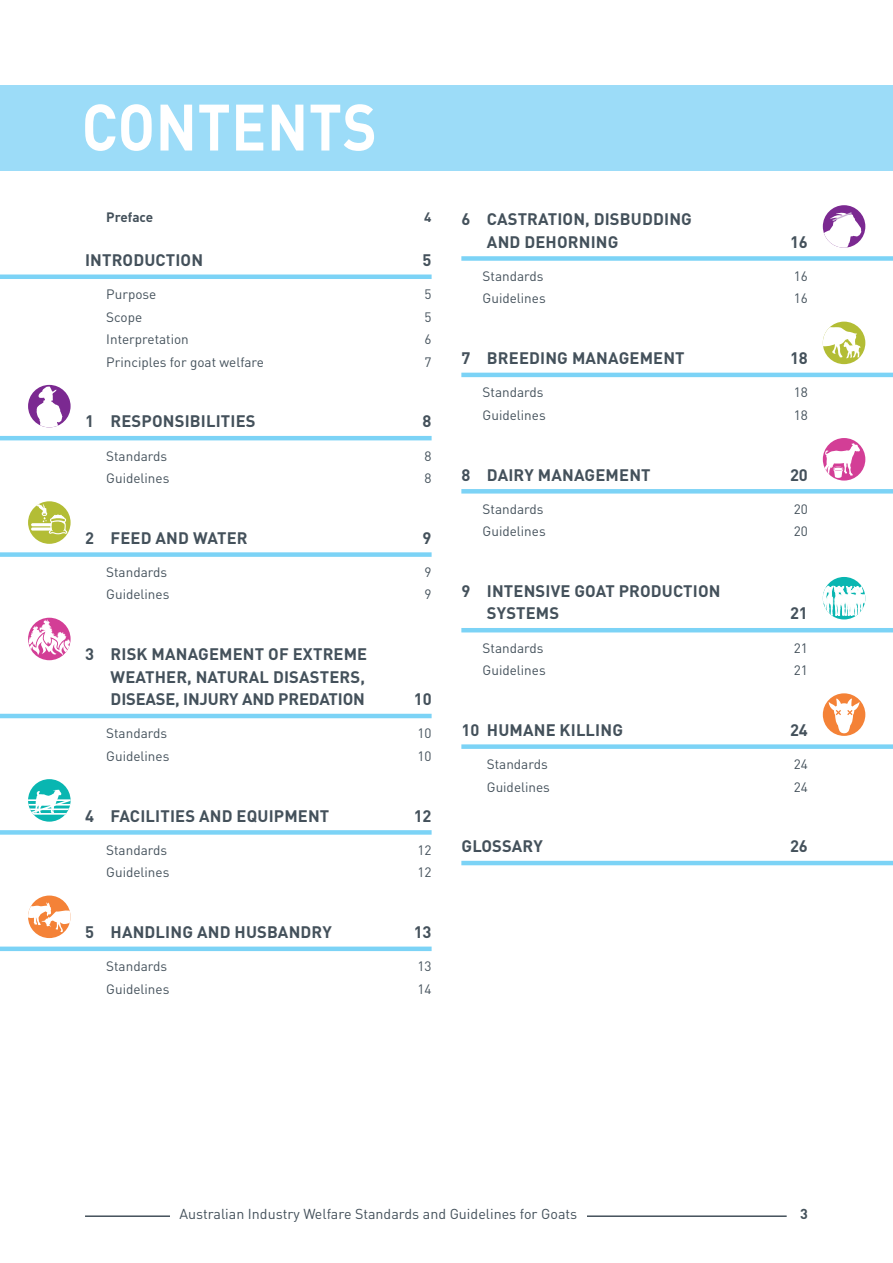
<style>
.page{position:relative;width:893px;height:1263px;background:#fff}
.page>*{position:absolute;margin:0;border:0;box-sizing:border-box;transform-origin:0 0}
.t1{font:700 64.5px "DIN Pro";letter-spacing:.01em;color:#fff;scale:.9 1}
.t2{font:700 16.5px/22.5px "DIN Pro";letter-spacing:.01em;color:#44515b}
.t3{font:14.25px "DIN Pro";color:#44515b}
.t4{font:700 14.25px "DIN Pro";color:#44515b}
.t5{font:13.5px "DIN Pro";color:#44515b}
.t6{font:700 13.5px "DIN Pro";letter-spacing:-.01em;color:#44515b}
</style>
<div class="page">
<hr style="left:85px;top:1215px;width:702px;height:2px;background:#44515b">
<div style="left:170px;top:1205px;width:417px;height:17px;background:#fff"></div>
<div style="left:0;top:85px;width:893px;height:85px;background:#9cdcf8"></div>
<div style="left:0;top:274px;width:432px;height:5px;background:#7cd3f6"></div>
<hr style="left:0;top:436px;width:432px;height:4px;background:#7cd3f6">
<div style="left:0;top:552px;width:432px;height:5px;background:#7cd3f6"></div>
<hr style="left:0;top:714px;width:432px;height:4px;background:#7cd3f6">
<div style="left:0;top:830px;width:432px;height:5px;background:#7cd3f6"></div>
<div style="left:0;top:946px;width:432px;height:5px;background:#7cd3f6"></div>
<div style="left:28px;top:385px;width:43px;height:42px;background:#7b2991;border-radius:50%"></div>
<svg style="left:32px;top:386px;width:30px;height:41px"></svg>
<svg style="left:28px;top:501px;width:43px;height:43px"></svg>
<hr style="left:31px;top:523px;width:25px;height:3px;background:#fff;border-radius:2px">
<svg style="left:33px;top:504px;width:34px;height:30px"></svg>
<div style="left:28px;top:618px;width:43px;height:42px;background:#d33e96;border-radius:50%"></div>
<svg style="left:28px;top:619px;width:43px;height:39px"></svg>
<div style="left:28px;top:779px;width:43px;height:43px;background:#09b6b1;border-radius:50%"></div>
<svg style="left:28px;top:789px;width:43px;height:26px"></svg>
<div style="left:28px;top:895px;width:43px;height:43px;background:#f48237;border-radius:50%"></div>
<svg style="left:28px;top:902px;width:43px;height:30px"></svg>
<div style="left:461px;top:256px;width:432px;height:5px;background:#7cd3f6"></div>
<hr style="left:461px;top:373px;width:432px;height:4px;background:#7cd3f6">
<div style="left:461px;top:489px;width:432px;height:5px;background:#7cd3f6"></div>
<hr style="left:461px;top:628px;width:432px;height:4px;background:#7cd3f6">
<div style="left:461px;top:744px;width:432px;height:5px;background:#7cd3f6"></div>
<hr style="left:461px;top:861px;width:432px;height:4px;background:#7cd3f6">
<div style="left:823px;top:205px;width:42px;height:43px;background:#7b2991;border-radius:50%"></div>
<svg style="left:823px;top:211px;width:38px;height:37px"></svg>
<div style="left:823px;top:322px;width:42px;height:42px;background:#b3bd35;border-radius:50%"></div>
<svg style="left:823px;top:326px;width:37px;height:35px"></svg>
<div style="left:823px;top:438px;width:42px;height:42px;background:#d33e96;border-radius:50%"></div>
<svg style="left:824px;top:443px;width:36px;height:35px"></svg>
<div style="left:823px;top:577px;width:42px;height:42px;background:#09b6b1;border-radius:50%"></div>
<svg style="left:823px;top:584px;width:42px;height:35px"></svg>
<div style="left:823px;top:693px;width:42px;height:43px;background:#f48237;border-radius:50%"></div>
<svg style="left:828px;top:698px;width:32px;height:35px"></svg>
<h1 class="t1" style="left:82px;top:73px;width:329px">CONTENTS</h1>
<p class="t6" style="left:106px;top:206px;width:48px">Preface</p>
<p class="t6" style="left:424px;top:206px;width:9px">4</p>
<p class="t2" style="left:85px;top:247px;width:120px">INTRODUCTION</p>
<p class="t2" style="left:423px;top:247px;width:10px">5</p>
<p class="t5" style="left:106px;top:284px;width:52px">Purpose</p>
<p class="t5" style="left:425px;top:284px;width:9px">5</p>
<p class="t5" style="left:106px;top:306px;width:38px">Scope</p>
<p class="t5" style="left:425px;top:306px;width:9px">5</p>
<p class="t5" style="left:106px;top:329px;width:84px">Interpretation</p>
<p class="t5" style="left:425px;top:329px;width:9px">6</p>
<p class="t5" style="left:106px;top:351px;width:159px">Principles for goat welfare</p>
<p class="t5" style="left:425px;top:351px;width:9px">7</p>
<p class="t2" style="left:85px;top:408px;width:172px">1 RESPONSIBILITIES</p>
<p class="t2" style="left:423px;top:408px;width:10px">8</p>
<p class="t5" style="left:106px;top:445px;width:62px">Standards</p>
<p class="t5" style="left:425px;top:445px;width:9px">8</p>
<p class="t5" style="left:106px;top:468px;width:65px">Guidelines</p>
<p class="t5" style="left:425px;top:468px;width:9px">8</p>
<p class="t2" style="left:85px;top:525px;width:164px">2 FEED AND WATER</p>
<p class="t2" style="left:423px;top:525px;width:10px">9</p>
<p class="t5" style="left:106px;top:561px;width:62px">Standards</p>
<p class="t5" style="left:425px;top:561px;width:9px">9</p>
<p class="t5" style="left:106px;top:584px;width:65px">Guidelines</p>
<p class="t5" style="left:425px;top:584px;width:9px">9</p>
<p class="t2" style="left:111px;top:641px;width:258px;text-indent:-26px">3 RISK MANAGEMENT OF EXTREME<br>WEATHER, NATURAL DISASTERS,<br>DISEASE, INJURY AND PREDATION</p>
<p class="t2" style="left:414px;top:686px;width:19px">10</p>
<p class="t5" style="left:106px;top:723px;width:62px">Standards</p>
<p class="t5" style="left:417px;top:723px;width:16px">10</p>
<p class="t5" style="left:106px;top:745px;width:65px">Guidelines</p>
<p class="t5" style="left:417px;top:745px;width:16px">10</p>
<p class="t2" style="left:85px;top:802px;width:246px">4 FACILITIES AND EQUIPMENT</p>
<p class="t2" style="left:414px;top:802px;width:19px">12</p>
<p class="t5" style="left:106px;top:839px;width:62px">Standards</p>
<p class="t5" style="left:417px;top:839px;width:16px">12</p>
<p class="t5" style="left:106px;top:862px;width:65px">Guidelines</p>
<p class="t5" style="left:417px;top:862px;width:16px">12</p>
<p class="t2" style="left:85px;top:919px;width:248px">5 HANDLING AND HUSBANDRY</p>
<p class="t2" style="left:414px;top:919px;width:19px">13</p>
<p class="t5" style="left:106px;top:956px;width:62px">Standards</p>
<p class="t5" style="left:417px;top:956px;width:16px">13</p>
<p class="t5" style="left:106px;top:978px;width:65px">Guidelines</p>
<p class="t5" style="left:417px;top:978px;width:16px">14</p>
<p class="t2" style="left:487px;top:206px;width:206px;text-indent:-26px">6 CASTRATION, DISBUDDING<br>AND DEHORNING</p>
<p class="t2" style="left:790px;top:229px;width:19px">16</p>
<p class="t5" style="left:483px;top:265px;width:62px">Standards</p>
<p class="t5" style="left:794px;top:265px;width:16px">16</p>
<p class="t5" style="left:483px;top:288px;width:65px">Guidelines</p>
<p class="t5" style="left:794px;top:288px;width:16px">16</p>
<p class="t2" style="left:461px;top:345px;width:225px">7 BREEDING MANAGEMENT</p>
<p class="t2" style="left:790px;top:345px;width:19px">18</p>
<p class="t5" style="left:483px;top:382px;width:62px">Standards</p>
<p class="t5" style="left:794px;top:382px;width:16px">18</p>
<p class="t5" style="left:483px;top:404px;width:65px">Guidelines</p>
<p class="t5" style="left:794px;top:404px;width:16px">18</p>
<p class="t2" style="left:461px;top:461px;width:191px">8 DAIRY MANAGEMENT</p>
<p class="t2" style="left:790px;top:461px;width:19px">20</p>
<p class="t5" style="left:483px;top:498px;width:62px">Standards</p>
<p class="t5" style="left:794px;top:498px;width:16px">20</p>
<p class="t5" style="left:483px;top:521px;width:65px">Guidelines</p>
<p class="t5" style="left:794px;top:521px;width:16px">20</p>
<p class="t2" style="left:487px;top:578px;width:235px;text-indent:-26px">9 INTENSIVE GOAT PRODUCTION<br>SYSTEMS</p>
<p class="t2" style="left:790px;top:600px;width:19px">21</p>
<p class="t5" style="left:483px;top:637px;width:62px">Standards</p>
<p class="t5" style="left:794px;top:637px;width:16px">21</p>
<p class="t5" style="left:483px;top:660px;width:65px">Guidelines</p>
<p class="t5" style="left:794px;top:660px;width:16px">21</p>
<p class="t2" style="left:461px;top:717px;width:163px">10 HUMANE KILLING</p>
<p class="t2" style="left:790px;top:717px;width:19px">24</p>
<p class="t5" style="left:487px;top:753px;width:62px">Standards</p>
<p class="t5" style="left:794px;top:753px;width:16px">24</p>
<p class="t5" style="left:487px;top:776px;width:65px">Guidelines</p>
<p class="t5" style="left:794px;top:776px;width:16px">24</p>
<p class="t2" style="left:461px;top:833px;width:83px">GLOSSARY</p>
<p class="t2" style="left:790px;top:833px;width:19px">26</p>
<p class="t3" style="left:179px;top:1202px;width:399px">Australian Industry Welfare Standards and Guidelines for Goats</p>
<p class="t4" style="left:800px;top:1201px;width:9px">3</p>
</div>
